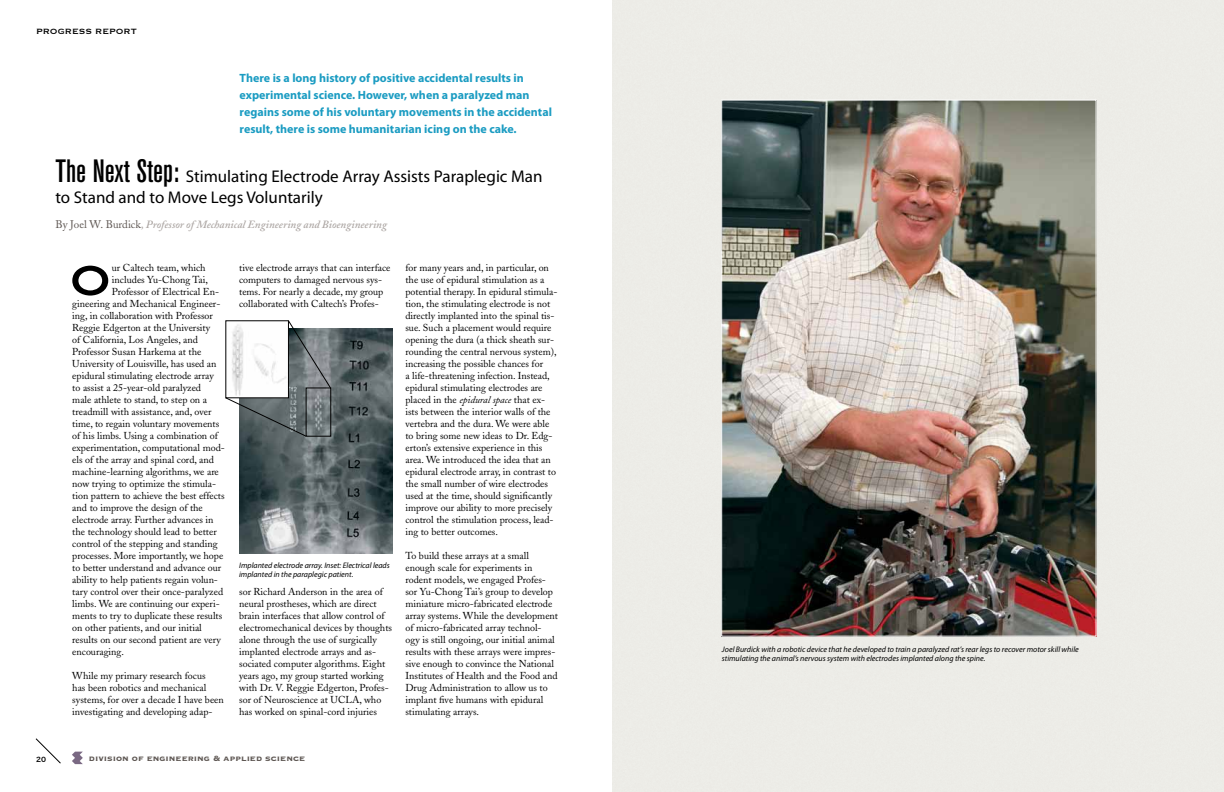
<style>
.page{position:relative;width:1224px;height:792px;background:#fff}
.page>*{position:absolute;margin:0;border:0;box-sizing:border-box;transform-origin:0 0}
.t1{font:55.6px "Copperplate Thirty One BC";color:#000}
.t2{font:17px/21px "Myriad";color:#000}
.t3{font:700 12px/17px "Myriad Pro";color:#1b9cc2}
.t4{font:italic 600 11px "Adobe Caslon";color:#aea8a5}
.t5{font:10px/12px "Adobe Caslon";color:#000}
.t6{font:10px "Copperplate Thirty Three BC";color:#5d5652}
.t7{font:10px "Copperplate Thirty One BC";color:#000}
.t8{font:10px "Copperplate Thirty BC";color:#000}
.t9{font:italic 8px/9px "Myriad Pro";color:#000}
.s1{font-family:"Akzidenz Grotesk BE";font-weight:500;font-stretch:condensed;font-size:32px}
.s2{font-weight:400;font-style:normal;color:#5d5652}
.s3{font-style:italic}
</style>
<div class="page">
<svg style="left:36px;top:738px;width:25px;height:26px"></svg>
<svg style="left:72px;top:752px;width:11px;height:12px"></svg>
<img style="left:723px;top:102px;width:372px;height:533px">
<img style="left:239px;top:328px;width:153px;height:226px">
<img style="left:232px;top:324px;width:55px;height:72px">
<div style="left:306px;top:388px;width:25px;height:48px;border:1px solid #000"></div>
<svg style="left:288px;top:320px;width:43px;height:69px;background:#7f8689"></svg>
<svg style="left:225px;top:397px;width:82px;height:40px"></svg>
<p class="t7" style="left:36px;top:27px;width:102px">PROGRESS REPORT</p>
<p class="t3" style="left:240px;top:70px;width:314px">There is a long history of positive accidental results in experimental science. However, when a paralyzed man regains some of his voluntary movements in the accidental result, there is some humanitarian icing on the cake.</p>
<h2 class="t2" style="left:55px;top:167px;width:489px"><span class="s1">The Next Step:</span> Stimulating Electrode Array Assists Paraplegic Man to Stand and to Move Legs Voluntarily</h2>
<p class="t4" style="left:55px;top:219px;width:333px"><span class="s2">By Joel W. Burdick</span>, Professor of Mechanical Engineering and Bioengineering</p>
<h1 class="t1" style="left:69px;top:253px;width:45px">O</h1>
<p class="t5" style="left:112px;top:262px;width:95px">ur Caltech team, which</p>
<p class="t5" style="left:112px;top:274px;width:98px">includes Yu-Chong Tai,</p>
<p class="t5" style="left:112px;top:286px;width:109px">Professor of Electrical En-</p>
<p class="t5" style="left:72px;top:298px;width:150px">gineering and Mechanical Engineer-</p>
<p class="t5" style="left:72px;top:310px;width:142px">ing, in collaboration with Professor</p>
<p class="t5" style="left:72px;top:322px;width:139px">Reggie Edgerton at the University</p>
<p class="t5" style="left:72px;top:334px;width:127px">of California, Los Angeles, and</p>
<p class="t5" style="left:72px;top:346px;width:131px">Professor Susan Harkema at the</p>
<p class="t5" style="left:72px;top:358px;width:146px">University of Louisville, has used an</p>
<p class="t5" style="left:72px;top:370px;width:143px">epidural stimulating electrode array</p>
<p class="t5" style="left:72px;top:382px;width:130px">to assist a 25-year-old paralyzed</p>
<p class="t5" style="left:72px;top:394px;width:136px">male athlete to stand, to step on a</p>
<p class="t5" style="left:72px;top:406px;width:141px">treadmill with assistance, and, over</p>
<p class="t5" style="left:72px;top:418px;width:149px">time, to regain voluntary movements</p>
<p class="t5" style="left:72px;top:430px;width:147px">of his limbs. Using a combination of</p>
<p class="t5" style="left:72px;top:442px;width:154px">experimentation, computational mod-</p>
<p class="t5" style="left:72px;top:454px;width:143px">els of the array and spinal cord, and</p>
<p class="t5" style="left:72px;top:466px;width:148px">machine-learning algorithms, we are</p>
<p class="t5" style="left:72px;top:478px;width:145px">now trying to optimize the stimula-</p>
<p class="t5" style="left:72px;top:490px;width:154px">tion pattern to achieve the best effects</p>
<p class="t5" style="left:72px;top:502px;width:132px">and to improve the design of the</p>
<p class="t5" style="left:72px;top:514px;width:143px">electrode array. Further advances in</p>
<p class="t5" style="left:72px;top:526px;width:146px">the technology should lead to better</p>
<p class="t5" style="left:72px;top:538px;width:147px">control of the stepping and standing</p>
<p class="t5" style="left:72px;top:550px;width:153px">processes. More importantly, we hope</p>
<p class="t5" style="left:72px;top:562px;width:151px">to better understand and advance our</p>
<p class="t5" style="left:72px;top:574px;width:147px">ability to help patients regain volun-</p>
<p class="t5" style="left:72px;top:586px;width:152px">tary control over their once-paralyzed</p>
<p class="t5" style="left:72px;top:598px;width:149px">limbs. We are continuing our experi-</p>
<p class="t5" style="left:72px;top:610px;width:152px">ments to try to duplicate these results</p>
<p class="t5" style="left:72px;top:622px;width:131px">on other patients, and our initial</p>
<p class="t5" style="left:72px;top:634px;width:150px">results on our second patient are very</p>
<p class="t5" style="left:72px;top:646px;width:53px">encouraging.</p>
<p class="t5" style="left:72px;top:670px;width:153px">While my primary research focus<br>has been robotics and mechanical systems, for over a decade I have been investigating and developing adap-</p>
<p class="t5" style="left:239px;top:262px;width:153px">tive electrode arrays that can interface computers to damaged nervous sys&shy;tems. For nearly a decade, my group collaborated with Caltech’s Profes-</p>
<p class="t9" style="left:239px;top:561px;width:152px">Implanted electrode array. Inset: Electrical leads implanted in the paraplegic patient.</p>
<p class="t5" style="left:239px;top:586px;width:154px">sor Richard Anderson in the area of neural prostheses, which are direct brain interfaces that allow control of electromechanical devices by thoughts alone through the use of surgically implanted electrode arrays and as&shy;sociated computer algorithms. Eight years ago, my group started working with Dr. V. Reggie Edgerton, Profes&shy;sor of Neuroscience at UCLA, who has worked on spinal-cord injuries</p>
<p class="t5" style="left:405px;top:262px;width:154px">for many years and, in particular, on the use of epidural stimulation as a potential therapy. In epidural stimula&shy;tion, the stimulating electrode is not directly implanted into the spinal tis&shy;sue. Such a placement would require opening the dura (a thick sheath sur&shy;rounding the central nervous system), increasing the possible chances for<br>a life-threatening infection. Instead, epidural stimulating electrodes are placed in the <span class="s3">epidural space</span> that ex&shy;ists between the interior walls of the vertebra and the dura. We were able to bring some new ideas to Dr. Edg&shy;erton’s extensive experience in this area. We introduced the idea that an epidural electrode array, in contrast to the small number of wire electrodes used at the time, should significantly improve our ability to more precisely control the stimulation process, lead&shy;ing to better outcomes.</p>
<p class="t5" style="left:405px;top:550px;width:154px">To build these arrays at a small enough scale for experiments in rodent models, we engaged Profes&shy;sor Yu-Chong Tai’s group to develop miniature micro-fabricated electrode array systems. While the development of micro-fabricated array technol&shy;ogy is still ongoing, our initial animal results with these arrays were impres&shy;sive enough to convince the National Institutes of Health and the Food and Drug Administration to allow us to implant five humans with epidural stimulating arrays.</p>
<p class="t8" style="left:36px;top:755px;width:11px">20</p>
<p class="t6" style="left:89px;top:753px;width:218px">division of engineering &amp; applied science</p>
<p class="t9" style="left:722px;top:644px;width:358px">Joel Burdick with a robotic device that he developed to train a paralyzed rat’s rear legs to recover motor skill while stimulating the animal’s nervous system with electrodes implanted along the spine.</p>
</div>
